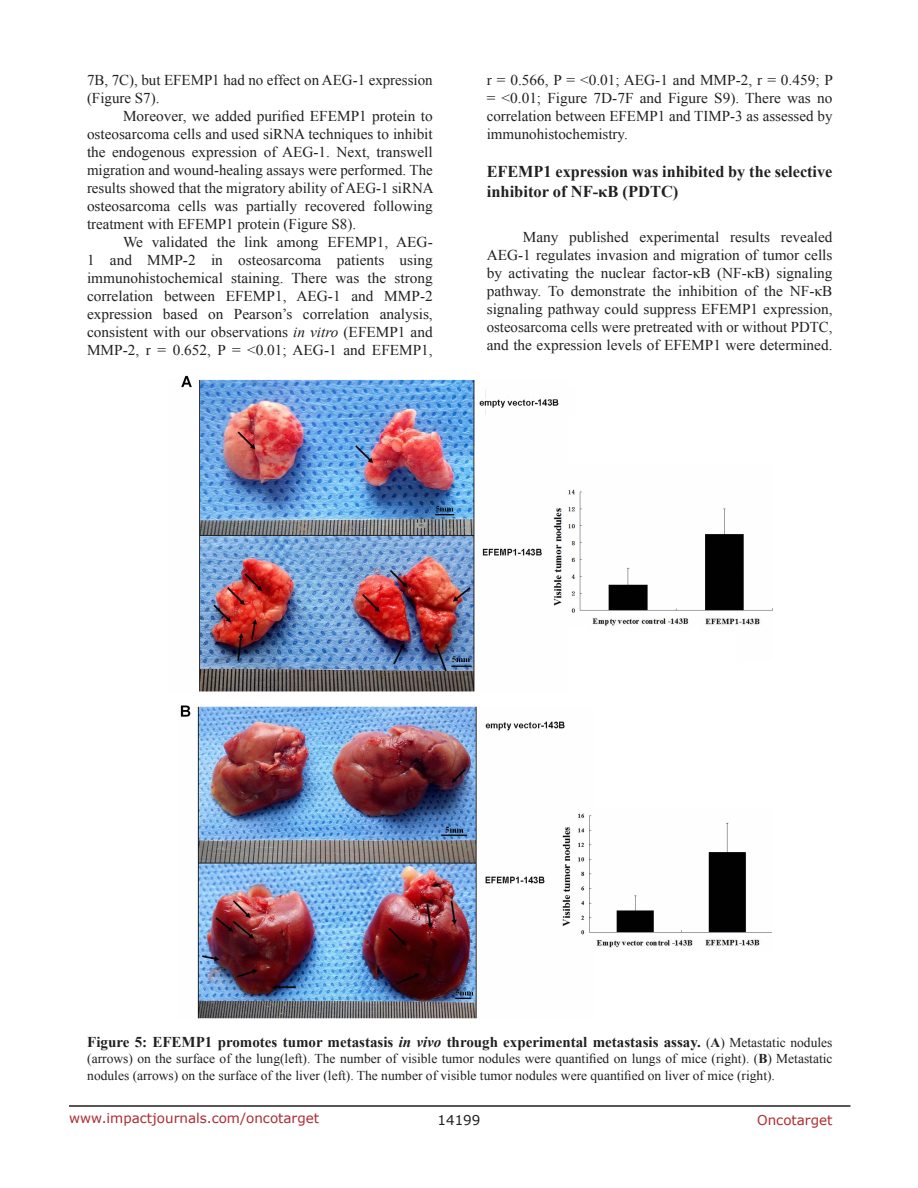
<style>
.page{position:relative;width:918px;height:1188px;background:#fff}
.page>*{position:absolute;margin:0;border:0;box-sizing:border-box;transform-origin:0 0}
.SubHeading{font:700 16.5px/19.8px "Times New Roman";color:#221f22}
.BodyText{font:15px/18px "Times New Roman";color:#221f22;text-align:justify}
.FigureText{font:700 15px "Times New Roman";color:#221f22}
.FigureText-2{font:13.5px/16.2px "Times New Roman";color:#221f22}
.t1{font:13.5px "Verdana";color:#ac2b31}
.t2{font:13.5px "Verdana";color:#221f22}
.s1{font-style:italic}
.s2{font-weight:400;font-size:13.5px}
.s3{font-size:13.5px}
.s4{font-weight:700}
</style>
<div class="page">
<hr style="left:69px;top:1105px;width:781px;height:2px;background:#231f20">
<img style="left:180px;top:375px;width:593px;height:644px">
<p class="BodyText" style="left:87px;top:71px;width:347px">7B, 7C), but EFEMP1 had no effect on AEG-1 expression (Figure S7).</p>
<p class="BodyText" style="left:87px;top:107px;width:348px;text-indent:36px">Moreover, we added purified EFEMP1 protein to osteosarcoma cells and used siRNA techniques to inhibit the endogenous expression of AEG-1. Next, transwell migration and wound-healing assays were performed. The results showed that the migratory ability of AEG-1 siRNA osteosarcoma cells was partially recovered following treatment with EFEMP1 protein (Figure S8).</p>
<p class="BodyText" style="left:87px;top:233px;width:347px;text-indent:36px">We validated the link among EFEMP1, AEG-1 and MMP-2 in osteosarcoma patients using immunohistochemical staining. There was the strong correlation between EFEMP1, AEG-1 and MMP-2 expression based on Pearson’s correlation analysis, consistent with our observations <span class="s1">in vitro</span> (EFEMP1 and MMP-2, r = 0.652, P = &lt;0.01; AEG-1 and EFEMP1,</p>
<p class="BodyText" style="left:487px;top:71px;width:348px">r = 0.566, P = &lt;0.01; AEG-1 and MMP-2, r = 0.459; P = &lt;0.01; Figure 7D-7F and Figure S9). There was no correlation between EFEMP1 and TIMP-3 as assessed by immunohistochemistry.</p>
<p class="SubHeading" style="left:487px;top:161px;width:347px">EFEMP1 expression was inhibited by the selective inhibitor of NF-κB (PDTC)</p>
<p class="BodyText" style="left:487px;top:228px;width:347px;text-indent:36px">Many published experimental results revealed AEG-1 regulates invasion and migration of tumor cells by activating the nuclear factor-κB (NF-κB) signaling pathway. To demonstrate the inhibition of the NF-κB signaling pathway could suppress EFEMP1 expression, osteosarcoma cells were pretreated with or without PDTC, and the expression levels of EFEMP1 were determined.</p>
<p class="FigureText" style="left:87px;top:1032px;width:747px">Figure 5: EFEMP1 promotes tumor metastasis <span class="s1">in vivo</span> through experimental metastasis assay. <span class="s2">(</span><span class="s3">A</span><span class="s2">) Metastatic nodules</span></p>
<p class="FigureText-2" style="left:87px;top:1051px;width:747px">(arrows) on the surface of the lung(left). The number of visible tumor nodules were quantified on lungs of mice (right). (<span class="s4">B</span>) Metastatic nodules (arrows) on the surface of the liver (left). The number of visible tumor nodules were quantified on liver of mice (right).</p>
<p class="t1" style="left:69px;top:1109px;width:252px">www.impactjournals.com/oncotarget</p>
<p class="t2" style="left:438px;top:1111px;width:44px">14199</p>
<p class="t1" style="left:757px;top:1111px;width:77px">Oncotarget</p>
</div>
